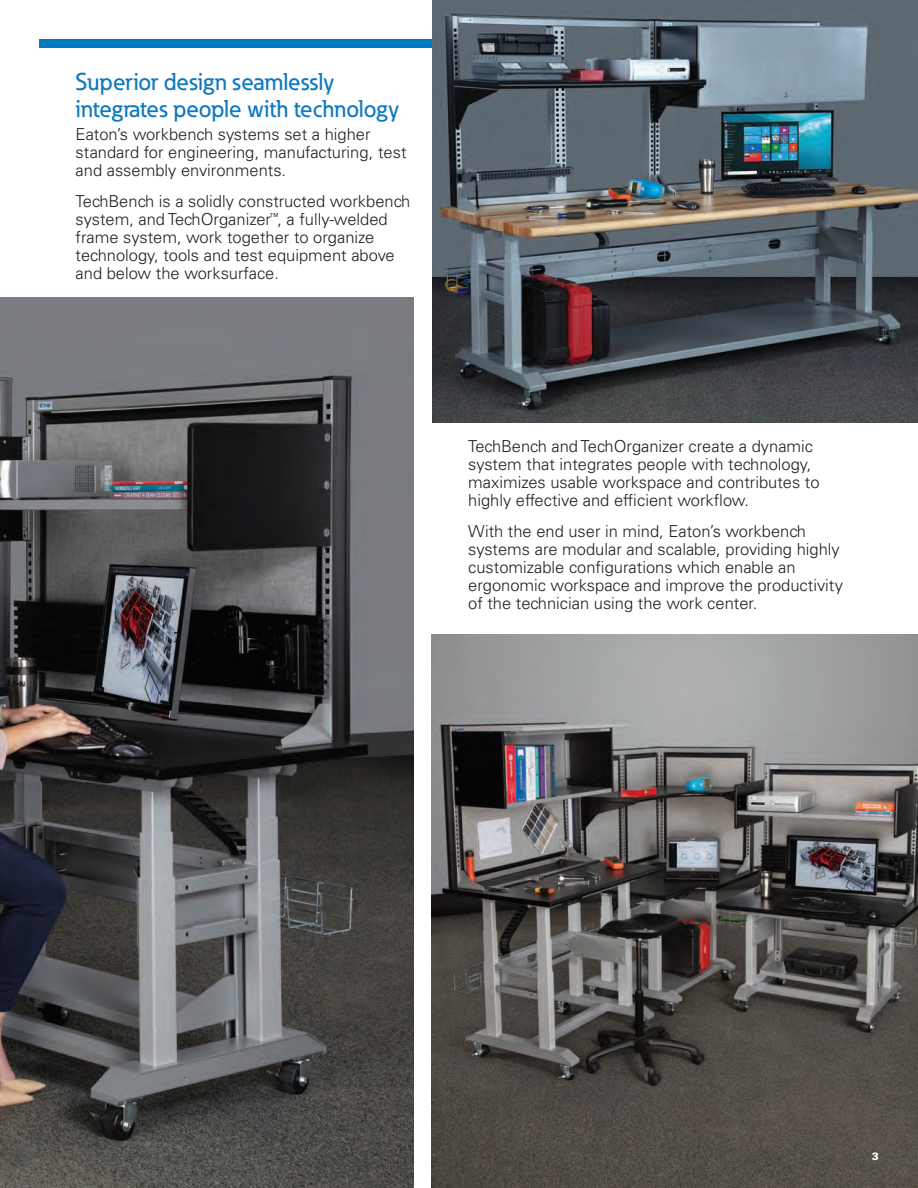
<style>
.page{position:relative;width:918px;height:1188px;background:#fff}
.page>*{position:absolute;margin:0;border:0;box-sizing:border-box;transform-origin:0 0}
._16_18_Eaton_Medium{font:500 24px/27px "Eaton";color:#0e78bf}
.Body11_12_p9{font:300 16.5px/18px "Univers LT Std";color:#231f20}
._00_Folio_Flush_Righ{font:900 10.5px "Univers LT Std";color:#fff}
</style>
<div class="page">
<div style="left:39px;top:39px;width:840px;height:9px;background:#007ac2"></div>
<img style="left:432px;top:0;width:486px;height:422px">
<img style="left:432px;top:634px;width:486px;height:554px">
<img style="left:0;top:297px;width:414px;height:891px">
<p class="_16_18_Eaton_Medium" style="left:76px;top:68px;width:325px">Superior design seamlessly integrates people with technology</p>
<p class="Body11_12_p9" style="left:76px;top:125px;width:332px">Eaton’s workbench systems set a higher standard for engineering, manufacturing, test and assembly environments.</p>
<p class="Body11_12_p9" style="left:76px;top:193px;width:336px">TechBench is a solidly constructed workbench system, and TechOrganizer<sup>™</sup>, a fully-welded frame system, work together to organize technology, tools and test equipment above and below the worksurface.</p>
<p class="Body11_12_p9" style="left:468px;top:437px;width:353px">TechBench and TechOrganizer create a dynamic system that integrates people with technology, maximizes usable workspace and contributes to highly effective and efficient workflow.</p>
<p class="Body11_12_p9" style="left:468px;top:522px;width:376px">With the end user in mind, Eaton’s workbench systems are modular and scalable, providing highly customizable configurations which enable an ergonomic workspace and improve the productivity of the technician using the work center.</p>
<p class="_00_Folio_Flush_Righ" style="left:872px;top:1150px;width:9px">3</p>
</div>
